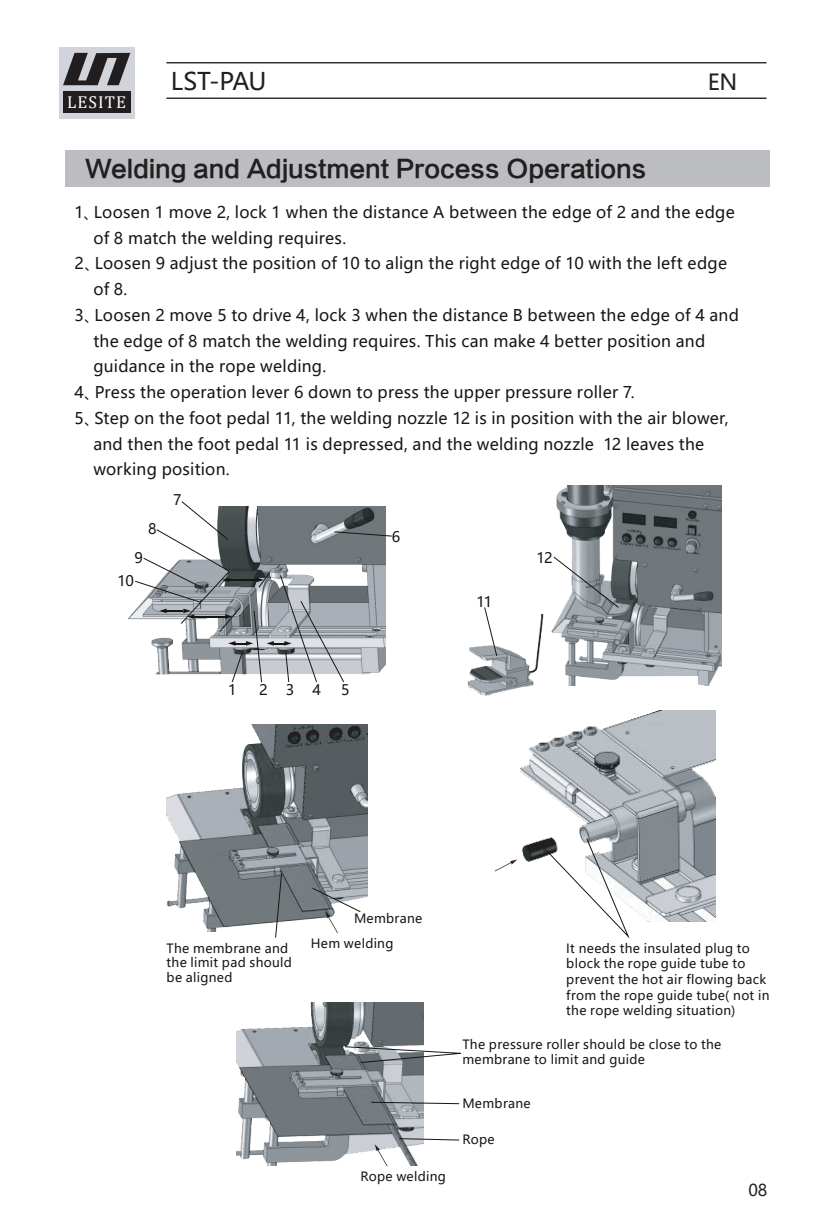
<style>
.page{position:relative;width:828px;height:1225px;background:#fff}
.page>*{position:absolute;margin:0;border:0;box-sizing:border-box;transform-origin:0 0}
.t1{font:24.2px "Microsoft Ya Hei";letter-spacing:-.02em;color:#231f20}
.t2{font:24px "FZLTCHJW GB1 0";letter-spacing:-.005em;color:#231f20}
.t3{font:22px "Microsoft Ya Hei";color:#231f20}
.t4{font:17.2px "Cambria Math";letter-spacing:.06em;color:#fff}
.t5{font:16.2px "Microsoft Ya Hei";color:#231f20}
.t6{font:16px "Microsoft Ya Hei";letter-spacing:.015em;color:#161615}
.t7{font:14.4px "Microsoft Ya Hei";color:#161615}
.t8{font:12.6px/15.6px "Microsoft Ya Hei";letter-spacing:.025em;color:#161615}
</style>
<div class="page">
<img style="left:166px;top:62px;width:600px;height:37px">
<div style="left:59px;top:47px;width:75px;height:71px;background:#d1d4da"></div>
<svg style="left:63px;top:53px;width:67px;height:32px"></svg>
<div style="left:63px;top:91px;width:67px;height:22px;background:#221e1f"></div>
<div style="left:65px;top:150px;width:704px;height:37px;background:#bcbdc0"></div>
<img style="left:467px;top:615px;width:77px;height:81px">
<img style="left:551px;top:486px;width:170px;height:199px">
<img style="left:167px;top:725px;width:200px;height:206px">
<img style="left:520px;top:711px;width:195px;height:210px">
<img style="left:236px;top:1002px;width:188px;height:163px">
<svg style="left:134px;top:501px;width:258px;height:182px"></svg>
<svg style="left:483px;top:607px;width:15px;height:50px"></svg>
<svg style="left:552px;top:555px;width:68px;height:54px"></svg>
<svg style="left:274px;top:872px;width:9px;height:66px"></svg>
<svg style="left:370px;top:1101px;width:90px;height:3px"></svg>
<svg style="left:398px;top:1137px;width:62px;height:4px"></svg>
<svg style="left:311px;top:886px;width:51px;height:47px"></svg>
<svg style="left:375px;top:1144px;width:12px;height:22px"></svg>
<svg style="left:495px;top:859px;width:22px;height:12px"></svg>
<svg style="left:544px;top:837px;width:87px;height:102px"></svg>
<svg style="left:344px;top:1045px;width:117px;height:18px"></svg>
<p class="t4" style="left:67px;top:92px;width:60px">LESITE</p>
<h1 class="t1" style="left:171px;top:65px;width:97px">LST-PAU</h1>
<h3 class="t3" style="left:707px;top:67px;width:31px">EN</h3>
<h2 class="t2" style="left:85px;top:155px;width:563px">Welding and Adjustment Process Operations</h2>
<p class="t6" style="left:74px;top:201px;width:662px">1、Loosen 1 move 2, lock 1 when the distance A between the edge of 2 and the edge</p>
<p class="t6" style="left:93px;top:227px;width:254px">of 8 match the welding requires.</p>
<p class="t6" style="left:74px;top:253px;width:654px">2、Loosen 9 adjust the position of 10 to align the right edge of 10 with the left edge</p>
<p class="t6" style="left:93px;top:278px;width:36px">of 8.</p>
<p class="t6" style="left:74px;top:304px;width:666px">3、Loosen 2 move 5 to drive 4, lock 3 when the distance B between the edge of 4 and</p>
<p class="t6" style="left:93px;top:330px;width:613px">the edge of 8 match the welding requires. This can make 4 better position and</p>
<p class="t6" style="left:93px;top:356px;width:234px">guidance in the rope welding.</p>
<p class="t6" style="left:74px;top:381px;width:562px">4、Press the operation lever 6 down to press the upper pressure roller 7.</p>
<p class="t6" style="left:74px;top:407px;width:655px">5、Step on the foot pedal 11, the welding nozzle 12 is in position with the air blower,</p>
<p class="t6" style="left:93px;top:433px;width:612px">and then the foot pedal 11 is depressed, and the welding nozzle 12 leaves the</p>
<p class="t6" style="left:93px;top:459px;width:138px">working position.</p>
<p class="t7" style="left:148px;top:519px;width:10px">8</p>
<p class="t7" style="left:134px;top:548px;width:10px">9</p>
<p class="t7" style="left:118px;top:570px;width:18px">10</p>
<p class="t7" style="left:173px;top:490px;width:10px">7</p>
<p class="t7" style="left:392px;top:526px;width:10px">6</p>
<p class="t7" style="left:228px;top:680px;width:10px">1</p>
<p class="t7" style="left:259px;top:680px;width:10px">2</p>
<p class="t7" style="left:286px;top:680px;width:10px">3</p>
<p class="t7" style="left:312px;top:680px;width:10px">4</p>
<p class="t7" style="left:341px;top:680px;width:10px">5</p>
<p class="t7" style="left:476px;top:592px;width:17px">11</p>
<p class="t7" style="left:536px;top:548px;width:18px">12</p>
<p class="t8" style="left:354px;top:910px;width:70px">Membrane</p>
<p class="t8" style="left:311px;top:935px;width:84px">Hem welding</p>
<p class="t8" style="left:167px;top:940px;width:127px;line-height:14.8px">The membrane and the limit pad should be aligned</p>
<p class="t8" style="left:566px;top:940px;width:205px">It needs the insulated plug to block the rope guide tube to prevent the hot air flowing back from the rope guide tube( not in the rope welding situation)</p>
<p class="t8" style="left:462px;top:1035px;width:261px">The pressure roller should be close to the membrane to limit and guide</p>
<p class="t8" style="left:360px;top:1168px;width:87px">Rope welding</p>
<p class="t8" style="left:462px;top:1095px;width:70px">Membrane</p>
<p class="t8" style="left:462px;top:1131px;width:34px">Rope</p>
<p class="t5" style="left:748px;top:1179px;width:21px">08</p>
</div>
